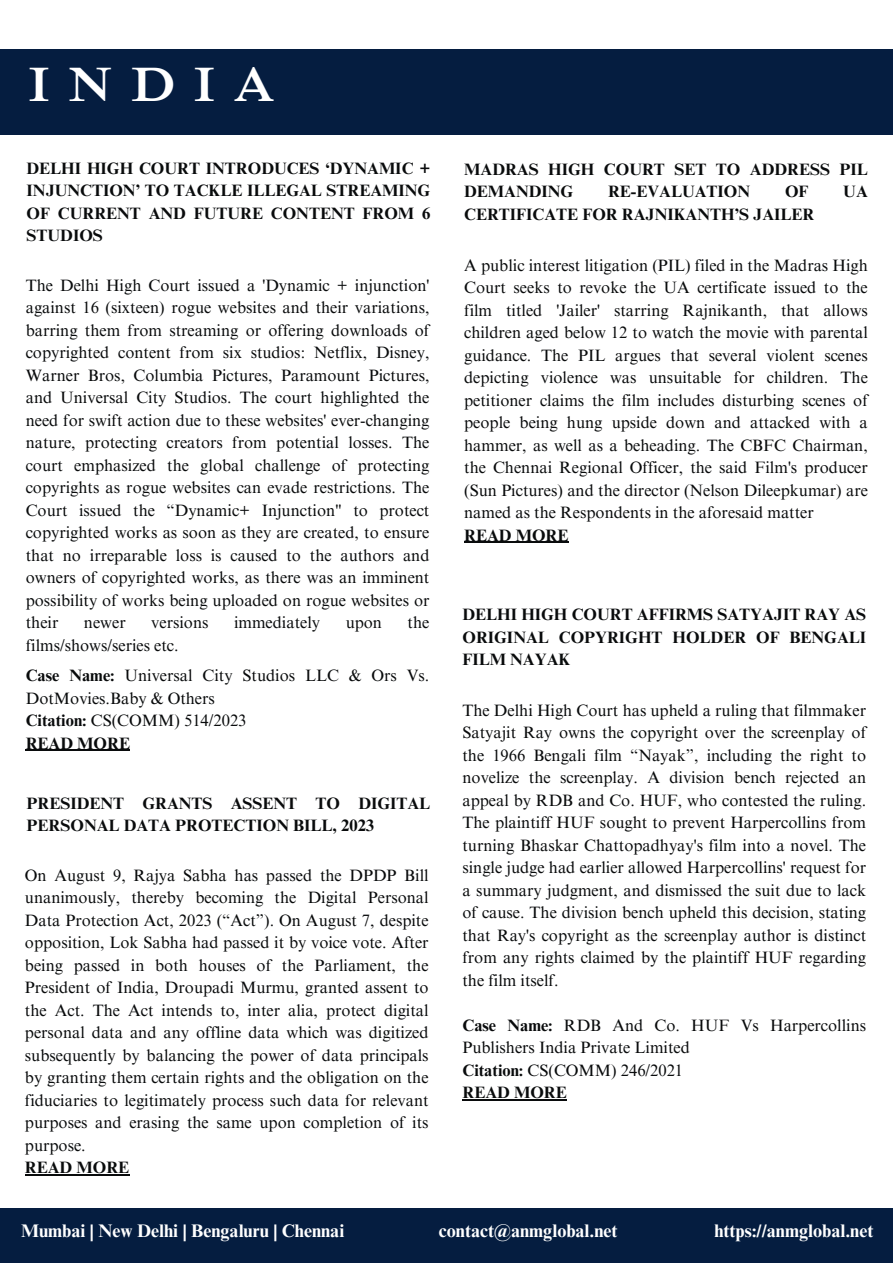
<style>
.page{position:relative;width:893px;height:1264px;background:#fff}
.page>*{position:absolute;margin:0;border:0;box-sizing:border-box;transform-origin:0 0}
.t1{font:600 49.5px "Times NRMT Pro";letter-spacing:.385em;color:#fff}
.t2{font:700 18.15px "Times NRMT Pro";color:#fff}
.t3{font:16.5px/22.5px "Times NRMT Pro";color:#090b0c;text-align:justify}
.t4{font:700 16.5px/22.5px "Times NRMT Pro";color:#090b0c;text-align:justify}
.s1{font-weight:700}
</style>
<div class="page">
<div style="left:0;top:49px;width:892px;height:86px;background:#051d40"></div>
<div style="left:0;top:1208px;width:892px;height:54px;background:#051d40"></div>
<hr style="left:26px;top:749px;width:104px;height:1px;background:#090b0c">
<hr style="left:25px;top:1174px;width:104px;height:1px;background:#090b0c">
<hr style="left:464px;top:541px;width:104px;height:2px;background:#090b0c">
<hr style="left:462px;top:1099px;width:104px;height:1px;background:#090b0c">
<p class="t1" style="left:29px;top:66px;width:247px">INDIA</p>
<p class="t4" style="left:27px;top:159px;width:405px">DELHI HIGH COURT INTRODUCES ‘DYNAMIC + INJUNCTION’ TO TACKLE ILLEGAL STREAMING OF CURRENT AND FUTURE CONTENT FROM 6<br>STUDIOS</p>
<p class="t3" style="left:26px;top:276px;width:405px">The Delhi High Court issued a 'Dynamic + injunction' against 16 (sixteen) rogue websites and their variations, barring them from streaming or offering downloads of copyrighted content from six studios: Netflix, Disney, Warner Bros, Columbia Pictures, Paramount Pictures, and Universal City Studios. The court highlighted the need for swift action due to these websites' ever-changing nature, protecting creators from potential losses. The court emphasized the global challenge of protecting copyrights as rogue websites can evade restrictions. The Court issued the “Dynamic+ Injunction" to protect copyrighted works as soon as they are created, to ensure that no irreparable loss is caused to the authors and owners of copyrighted works, as there was an imminent possibility of works being uploaded on rogue websites or their</p>
<p class="t3" style="left:84px;top:613px;width:43px">newer</p>
<p class="t3" style="left:151px;top:613px;width:59px">versions</p>
<p class="t3" style="left:234px;top:613px;width:88px">immediately</p>
<p class="t3" style="left:345px;top:613px;width:38px">upon</p>
<p class="t3" style="left:407px;top:613px;width:23px">the</p>
<p class="t3" style="left:26px;top:636px;width:154px">films/shows/series etc.</p>
<p class="t3" style="left:26px;top:666px;width:405px"><span class="s1">Case Name:</span> Universal City Studios LLC &amp; Ors Vs.<br>DotMovies.Baby &amp; Others</p>
<p class="t3" style="left:26px;top:711px;width:222px"><span class="s1">Citation:</span> CS(COMM) 514/2023</p>
<p class="t4" style="left:26px;top:733px;width:106px">READ MORE</p>
<p class="t4" style="left:27px;top:794px;width:405px">PRESIDENT GRANTS ASSENT TO DIGITAL<br>PERSONAL DATA PROTECTION BILL, 2023</p>
<p class="t3" style="left:25px;top:866px;width:405px">On August 9, Rajya Sabha has passed the DPDP Bill unanimously, thereby becoming the Digital Personal Data Protection Act, 2023 (“Act”). On August 7, despite opposition, Lok Sabha had passed it by voice vote. After being passed in both houses of the Parliament, the President of India, Droupadi Murmu, granted assent to the Act. The Act intends to, inter alia, protect digital personal data and any offline data which was digitized subsequently by balancing the power of data principals by granting them certain rights and the obligation on the fiduciaries to legitimately process such data for relevant purposes and erasing the same upon completion of its purpose.</p>
<p class="t4" style="left:25px;top:1158px;width:106px">READ MORE</p>
<p class="t4" style="left:464px;top:160px;width:405px">MADRAS HIGH COURT SET TO ADDRESS PIL<br>DEMANDING</p>
<p class="t4" style="left:608px;top:183px;width:144px">RE-EVALUATION</p>
<p class="t4" style="left:785px;top:183px;width:25px">OF</p>
<p class="t4" style="left:843px;top:183px;width:26px">UA</p>
<p class="t4" style="left:464px;top:205px;width:352px">CERTIFICATE FOR RAJNIKANTH’S JAILER</p>
<p class="t3" style="left:464px;top:256px;width:405px">A public interest litigation (PIL) filed in the Madras High Court seeks to revoke the UA certificate issued to the film titled 'Jailer' starring Rajnikanth, that allows children aged below 12 to watch the movie with parental guidance. The PIL argues that several violent scenes depicting violence was unsuitable for children. The petitioner claims the film includes disturbing scenes of people being hung upside down and attacked with a hammer, as well as a beheading. The CBFC Chairman, the Chennai Regional Officer, the said Film's producer (Sun Pictures) and the director (Nelson Dileepkumar) are named as the Respondents in the aforesaid matter</p>
<p class="t4" style="left:464px;top:525px;width:106px">READ MORE</p>
<p class="t4" style="left:462px;top:605px;width:405px">DELHI HIGH COURT AFFIRMS SATYAJIT RAY AS ORIGINAL COPYRIGHT HOLDER OF BENGALI FILM NAYAK</p>
<p class="t3" style="left:462px;top:701px;width:405px">The Delhi High Court has upheld a ruling that filmmaker Satyajit Ray owns the copyright over the screenplay of the 1966 Bengali film “Nayak”, including the right to novelize the screenplay. A division bench rejected an appeal by RDB and Co. HUF, who contested the ruling.<br>The plaintiff HUF sought to prevent Harpercollins from turning Bhaskar Chattopadhyay's film into a novel. The single judge had earlier allowed Harpercollins' request for a summary judgment, and dismissed the suit due to lack of cause. The division bench upheld this decision, stating that Ray's copyright as the screenplay author is distinct from any rights claimed by the plaintiff HUF regarding the film itself.</p>
<p class="t3" style="left:462px;top:1015px;width:405px"><span class="s1">Case Name:</span> RDB And Co. HUF Vs Harpercollins<br>Publishers India Private Limited</p>
<p class="t3" style="left:462px;top:1060px;width:222px"><span class="s1">Citation:</span> CS(COMM) 246/2021</p>
<p class="t4" style="left:462px;top:1083px;width:106px">READ MORE</p>
<p class="t2" style="left:21px;top:1223px;width:324px">Mumbai | New Delhi | Bengaluru | Chennai</p>
<p class="t2" style="left:439px;top:1223px;width:180px">contact@anmglobal.net</p>
<p class="t2" style="left:714px;top:1223px;width:160px">https://anmglobal.net</p>
</div>
